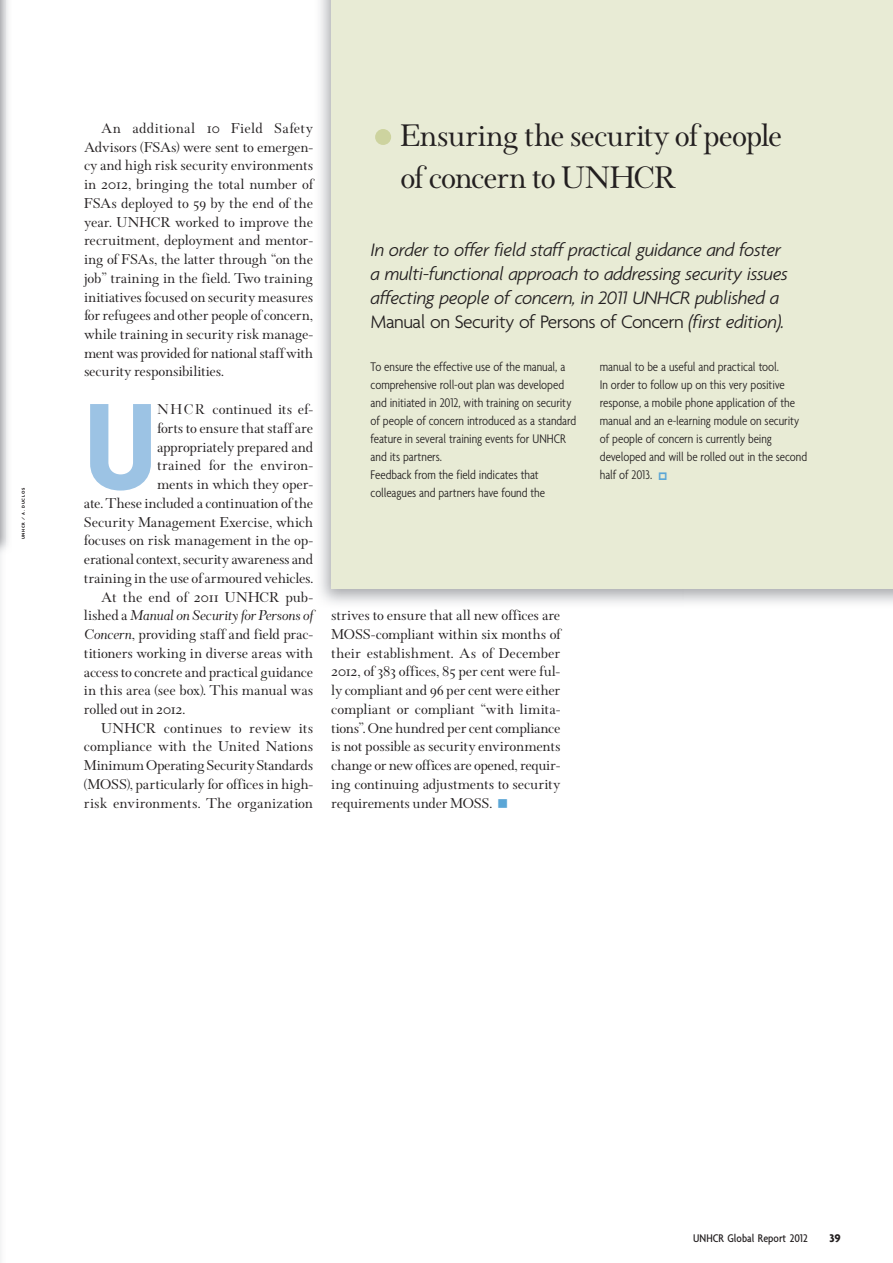
<style>
.page{position:relative;width:893px;height:1263px;background:#fff}
.page>*{position:absolute;margin:0;border:0;box-sizing:border-box;transform-origin:0 0}
.t1{font:700 condensed 133.35px "Agenda";color:#9cc3e4}
.t2{font:34.5px/42px "Wessex";letter-spacing:-.03em;color:#231f20}
.t3{font:italic 300 19.5px/24px "Agenda";letter-spacing:-.025em;color:#231f20}
.t4{font:15.75px/18.8px "Wessex";letter-spacing:-.015em;color:#231f20;text-align:justify}
.t5{font:italic 15.75px "Wessex";letter-spacing:-.015em;color:#231f20}
.t6{font:15.75px "Wessex";letter-spacing:.005em;color:#231f20}
.t7{font:300 condensed 13.5px/18px "Agenda";letter-spacing:-.005em;color:#231f20}
.t8{font:500 condensed 12px "Agenda";color:#231f20}
.t9{font:700 12px "Agenda";color:#231f20}
.t10{font:700 4.5px "Agenda";letter-spacing:.16em;color:#231f20}
.s1{font-family:"Wessex Roman Titling"}
.s2{font-style:normal}
.s3{font-style:italic}
.s4{font-size:90px;color:#cdd39f}
.s5{color:#5ba6d6}
</style>
<div class="page">
<img style="left:0;top:554px;width:1px;height:709px">
<img style="left:0;top:0;width:8px;height:554px">
<img style="left:0;top:0;width:1px;height:541px">
<div style="left:331px;top:0;width:562px;height:589px;background:#e8ebd5"></div>
<p class="t10" style="left:20px;top:539px;width:53px;rotate:-90deg">UNHCR / A. DUCLOS</p>
<p class="t4" style="left:84px;top:119px;width:231px;text-indent:17px">An additional 10 Field Safety Advisors (FSAs) were sent to emergen&shy;cy and high risk security environments in 2012, bringing the total number of FSAs deployed to 59 by the end of the year. UNHCR worked to improve the recruitment, deployment and mentor&shy;ing of FSAs, the latter through “on the job” training in the field. Two training initiatives focused on security measures for refugees and other people of concern, while training in security risk manage&shy;ment was provided for national staff with security responsibilities.</p>
<h1 class="t1" style="left:84px;top:368px;width:75px">U</h1>
<p class="t4" style="left:157px;top:400px;width:158px"><span class="s1">NHCR</span> continued its ef-</p>
<p class="t4" style="left:157px;top:419px;width:158px">forts to ensure that staff are</p>
<p class="t4" style="left:157px;top:438px;width:158px">appropriately prepared and</p>
<p class="t4" style="left:157px;top:456px;width:158px">trained for the environ-</p>
<p class="t4" style="left:157px;top:475px;width:158px">ments in which they oper-</p>
<p class="t4" style="left:84px;top:494px;width:231px">ate. These included a continuation of the</p>
<p class="t4" style="left:84px;top:512px;width:231px">Security Management Exercise, which</p>
<p class="t4" style="left:84px;top:531px;width:231px">focuses on risk management in the op-</p>
<p class="t4" style="left:84px;top:550px;width:231px">erational context, security awareness and</p>
<p class="t4" style="left:84px;top:569px;width:231px">training in the use of armoured vehicles.</p>
<p class="t4" style="left:101px;top:587px;width:214px">At the end of 2011 UNHCR pub-</p>
<p class="t5" style="left:84px;top:607px;width:231px"><span class="s2">lished a</span> Manual on Security for Persons of</p>
<p class="t4" style="left:84px;top:625px;width:231px"><span class="s3">Concern</span>, providing staff and field prac-</p>
<p class="t4" style="left:84px;top:644px;width:231px">titioners working in diverse areas with</p>
<p class="t4" style="left:84px;top:662px;width:231px">access to concrete and practical guidance</p>
<p class="t4" style="left:84px;top:681px;width:231px">in this area (see box). This manual was</p>
<p class="t4" style="left:84px;top:700px;width:103px">rolled out in 2012.</p>
<p class="t6" style="left:101px;top:719px;width:214px">UNHCR continues to review its</p>
<p class="t4" style="left:84px;top:737px;width:231px">compliance with the United Nations</p>
<p class="t4" style="left:84px;top:756px;width:231px">Minimum Operating Security Standards</p>
<p class="t4" style="left:84px;top:775px;width:231px">(MOSS), particularly for offices in high-</p>
<p class="t4" style="left:84px;top:794px;width:231px">risk environments. The organization</p>
<h2 class="t2" style="left:400px;top:115px;width:383px;text-indent:-30px"><span class="s4">•</span> Ensuring the security of people of concern to UNHCR</h2>
<p class="t3" style="left:371px;top:237px;width:419px">In order to offer field staff practical guidance and foster a multi-functional approach to addressing security issues affecting people of concern, in 2011 UNHCR published a <span class="s2">Manual on Security of Persons of Concern</span> (first edition).</p>
<p class="t7" style="left:371px;top:358px;width:207px">To ensure the effective use of the manual, a comprehensive roll-out plan was developed and initiated in 2012, with training on security of people of concern introduced as a standard feature in several training events for UNHCR and its partners.<br>Feedback from the field indicates that colleagues and partners have found the</p>
<p class="t7" style="left:600px;top:357px;width:209px">manual to be a useful and practical tool.<br>In order to follow up on this very positive response, a mobile phone application of the manual and an e-learning module on security of people of concern is currently being developed and will be rolled out in the second half of 2013.</p>
<p class="t4" style="left:331px;top:606px;width:231px">strives to ensure that all new offices are MOSS-compliant within six months of their establishment. As of December 2012, of 383 offices, 85 per cent were ful&shy;ly compliant and 96 per cent were either compliant or compliant “with limita&shy;tions”. One hundred per cent compliance is not possible as security environments change or new offices are opened, requir&shy;ing continuing adjustments to security requirements under MOSS. <span class="s5">■</span></p>
<p class="t8" style="left:693px;top:1231px;width:116px">UNHCR Global Report 2012</p>
<p class="t9" style="left:829px;top:1230px;width:13px">39</p>
</div>
